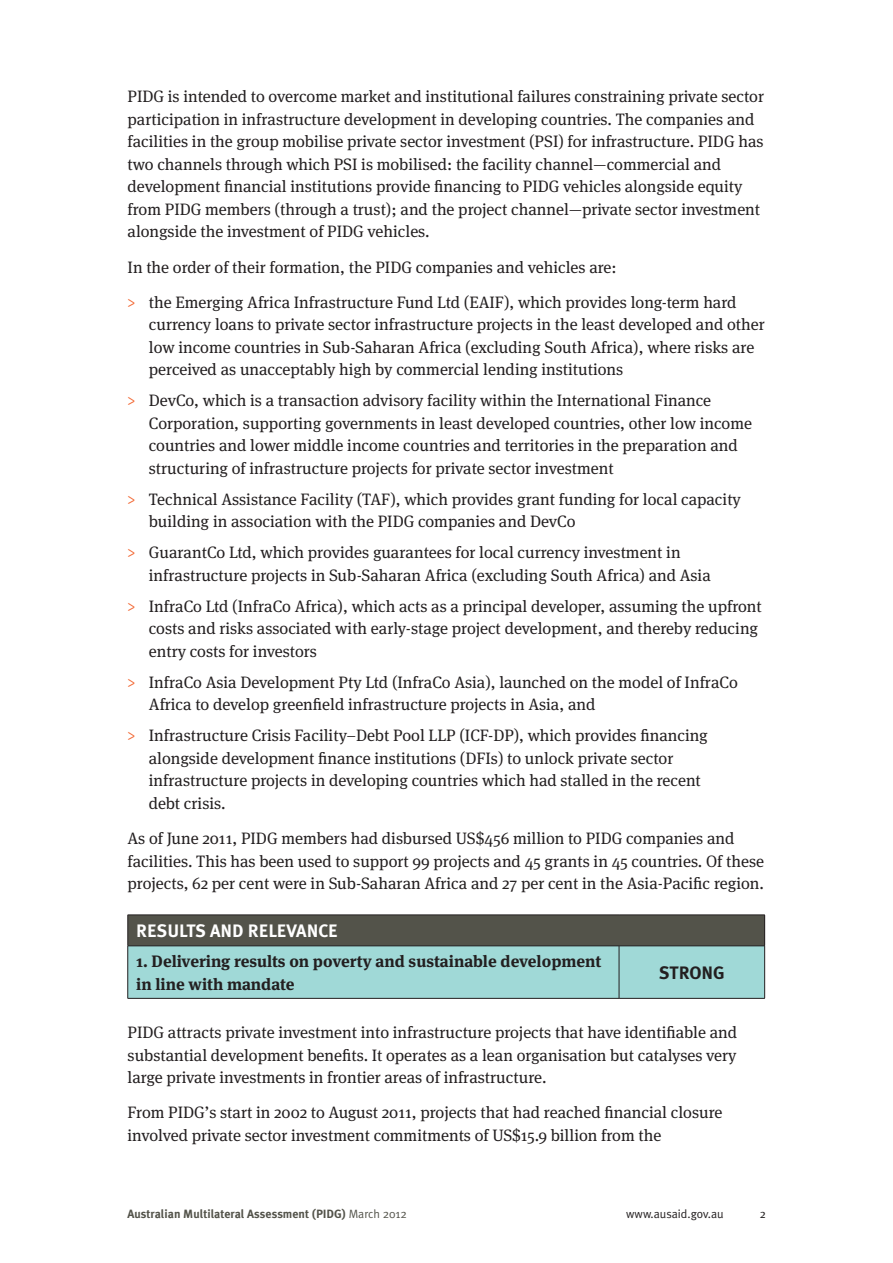
<style>
.page{position:relative;width:893px;height:1263px;background:#fff}
.page>*{position:absolute;margin:0;border:0;box-sizing:border-box;transform-origin:0 0}
._08a__TABLE_HEADING{font:700 18px "Meta Plus";color:#fff}
._08bbbb_RIGHT_COLUMN{font:700 18px "Meta Plus";color:#231f20}
._05a__DOT_POINTS{font:16.5px/22.5px "Meta Serif OT";color:#231f20}
._04__BODY_TEXT{font:16.5px/22.5px "Meta Serif OT";color:#231f20}
._04__BODY_TEXT-2{font:700 16.5px/22.5px "Meta Serif OT";color:#231f20}
.t1{font:700 12px "Meta Plus";color:#53534a}
.t2{font:12px "Meta Plus Normal";color:#231f20}
.t3{font:12px "Meta Serif OT";color:#231f20}
.s1{color:#f26631}
.s2{font-family:"Meta Plus Normal";font-weight:400}
</style>
<div class="page">
<div style="left:128px;top:915px;width:637px;height:31px;background:#53534a"></div>
<div style="left:128px;top:946px;width:636px;height:52px;background:#a0d9d7"></div>
<hr style="left:128px;top:915px;width:491px;height:1px;background:#231f20">
<hr style="left:127px;top:915px;width:1px;height:31px;background:#231f20">
<hr style="left:619px;top:915px;width:146px;height:1px;background:#231f20">
<hr style="left:127px;top:946px;width:1px;height:52px;background:#231f20">
<hr style="left:619px;top:946px;width:1px;height:52px;background:#231f20">
<hr style="left:764px;top:946px;width:1px;height:52px;background:#231f20">
<hr style="left:128px;top:998px;width:491px;height:1px;background:#231f20">
<hr style="left:619px;top:998px;width:146px;height:1px;background:#231f20">
<hr style="left:764px;top:915px;width:1px;height:31px;background:#231f20">
<hr style="left:128px;top:945px;width:491px;height:1px;background:#231f20">
<hr style="left:619px;top:945px;width:146px;height:1px;background:#231f20">
<p class="_04__BODY_TEXT" style="left:128px;top:86px;width:638px">PIDG is intended to overcome market and institutional failures constraining private sector participation in infrastructure development in developing countries. The companies and facilities in the group mobilise private sector investment (PSI) for infrastructure. PIDG has two channels through which PSI is mobilised: the facility channel—commercial and development financial institutions provide financing to PIDG vehicles alongside equity from PIDG members (through a trust); and the project channel—private sector investment alongside the investment of PIDG vehicles.</p>
<p class="_04__BODY_TEXT" style="left:128px;top:256px;width:491px">In the order of their formation, the PIDG companies and vehicles are:</p>
<p class="_05a__DOT_POINTS" style="left:149px;top:291px;width:617px;text-indent:-21px"><span class="s1">&gt;</span> the Emerging Africa Infrastructure Fund Ltd (EAIF), which provides long-term hard currency loans to private sector infrastructure projects in the least developed and other low income countries in Sub-Saharan Africa (excluding South Africa), where risks are perceived as unacceptably high by commercial lending institutions</p>
<p class="_05a__DOT_POINTS" style="left:149px;top:390px;width:605px;text-indent:-21px"><span class="s1">&gt;</span> DevCo, which is a transaction advisory facility within the International Finance Corporation, supporting governments in least developed countries, other low income countries and lower middle income countries and territories in the preparation and structuring of infrastructure projects for private sector investment</p>
<p class="_05a__DOT_POINTS" style="left:149px;top:488px;width:594px;text-indent:-21px"><span class="s1">&gt;</span> Technical Assistance Facility (TAF), which provides grant funding for local capacity building in association with the PIDG companies and DevCo</p>
<p class="_05a__DOT_POINTS" style="left:149px;top:542px;width:563px;text-indent:-21px"><span class="s1">&gt;</span> GuarantCo Ltd, which provides guarantees for local currency investment in infrastructure projects in Sub-Saharan Africa (excluding South Africa) and Asia</p>
<p class="_05a__DOT_POINTS" style="left:149px;top:595px;width:614px;text-indent:-21px"><span class="s1">&gt;</span> InfraCo Ltd (InfraCo Africa), which acts as a principal developer, assuming the upfront costs and risks associated with early-stage project development, and thereby reducing entry costs for investors</p>
<p class="_05a__DOT_POINTS" style="left:149px;top:671px;width:590px;text-indent:-21px"><span class="s1">&gt;</span> InfraCo Asia Development Pty Ltd (InfraCo Asia), launched on the model of InfraCo<br>Africa to develop greenfield infrastructure projects in Asia, and</p>
<p class="_05a__DOT_POINTS" style="left:149px;top:725px;width:561px;text-indent:-21px"><span class="s1">&gt;</span> Infrastructure Crisis Facility–Debt Pool LLP (ICF-DP), which provides financing alongside development finance institutions (DFIs) to unlock private sector infrastructure projects in developing countries which had stalled in the recent debt crisis.</p>
<p class="_04__BODY_TEXT" style="left:128px;top:827px;width:638px">As of June 2011, PIDG members had disbursed US$456 million to PIDG companies and facilities. This has been used to support 99 projects and 45 grants in 45 countries. Of these projects, 62 per cent were in Sub-Saharan Africa and 27 per cent in the Asia-Pacific region.</p>
<p class="_08a__TABLE_HEADING" style="left:136px;top:921px;width:203px">RESULTS AND RELEVANCE</p>
<p class="_04__BODY_TEXT-2" style="left:136px;top:950px;width:467px">1. Delivering results on poverty and sustainable development in line with mandate</p>
<p class="_08bbbb_RIGHT_COLUMN" style="left:659px;top:962px;width:67px">STRONG</p>
<p class="_04__BODY_TEXT" style="left:128px;top:1021px;width:611px;text-align:justify">PIDG attracts private investment into infrastructure projects that have identifiable and substantial development benefits. It operates as a lean organisation but catalyses very large private investments in frontier areas of infrastructure.</p>
<p class="_04__BODY_TEXT" style="left:128px;top:1102px;width:596px">From PIDG’s start in 2002 to August 2011, projects that had reached financial closure involved private sector investment commitments of US$15.9 billion from the</p>
<p class="t1" style="left:128px;top:1207px;width:281px">Australian Multilateral Assessment (PIDG) <span class="s2">March 2012</span></p>
<p class="t2" style="left:626px;top:1207px;width:99px">www.ausaid.gov.au</p>
<p class="t3" style="left:760px;top:1207px;width:7px">2</p>
</div>
